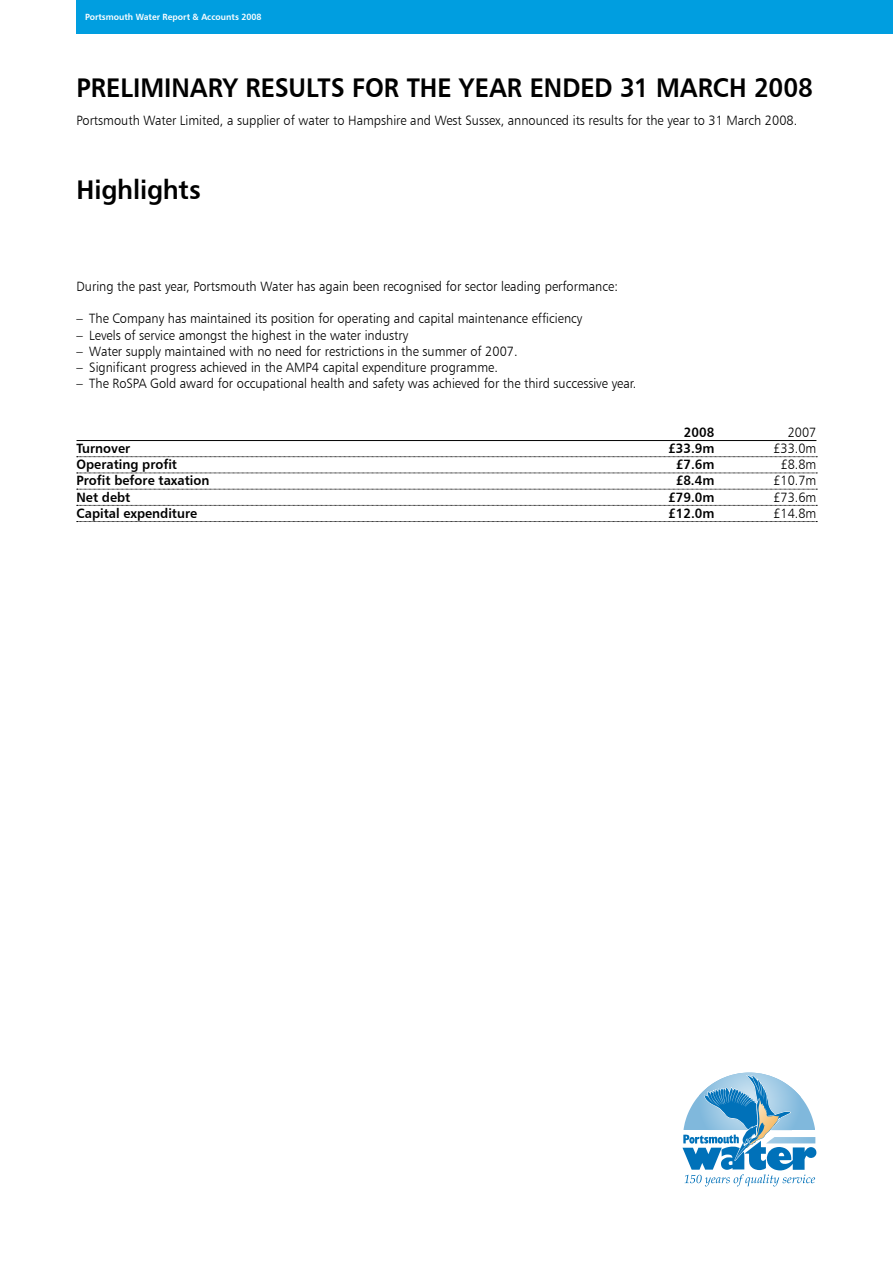
<style>
.page{position:relative;width:893px;height:1263px;background:#fff}
.page>*{position:absolute;margin:0;border:0;box-sizing:border-box;transform-origin:0 0}
.t1{font:27px "Humanist 777 BT Bold B";color:#000;scale:.93 1}
.t2{font:27px "Humanist 777 BT Bold B";color:#000;scale:.95 1}
.t3{font:13.5px "Humanist 777 BT Light B";color:#000;scale:.95 1}
.t4{font:13.5px "Humanist 777 BT Bold B";color:#000;scale:.95 1}
.t5{font:9px "Humanist 777 BT Bold B";color:#fff;scale:.95 1}
</style>
<div class="page">
<hr style="left:77px;top:440px;width:739px;height:1px;background:#000">
<svg style="left:77px;top:456px;width:740px;height:1px"></svg>
<svg style="left:77px;top:473px;width:740px;height:1px"></svg>
<svg style="left:77px;top:489px;width:740px;height:1px"></svg>
<svg style="left:77px;top:505px;width:740px;height:1px"></svg>
<svg style="left:77px;top:521px;width:740px;height:1px"></svg>
<div style="left:77px;top:0;width:816px;height:34px;background:#009ee0"></div>
<svg style="left:682px;top:1072px;width:134px;height:114px"></svg>
<p class="t5" style="left:85px;top:12px;width:187px">Portsmouth Water Report &amp; Accounts 2008</p>
<h1 class="t1" style="left:77px;top:71px;width:121px">Preliminar</h1>
<h1 class="t1" style="left:223px;top:71px;width:169px">y Results forth</h1>
<h1 class="t1" style="left:437px;top:71px;width:277px">e year ended 31 march</h1>
<h1 class="t1" style="left:754px;top:71px;width:65px">2008</h1>
<p class="t3" style="left:77px;top:112px;width:760px">Portsmouth Water Limited, a supplier of water to Hampshire and West Sussex, announced its results for the year to 31 March 2008.</p>
<h1 class="t2" style="left:77px;top:173px;width:132px">Highlights</h1>
<p class="t3" style="left:77px;top:278px;width:571px">During the past year, Portsmouth Water has again been recognised for sector leading performance:</p>
<p class="t3" style="left:77px;top:310px;width:534px">– The Company has maintained its position for operating and capital maintenance efficiency</p>
<p class="t3" style="left:77px;top:327px;width:351px">– Levels of service amongst the highest in the water industry</p>
<p class="t3" style="left:77px;top:343px;width:466px">– Water supply maintained with no need for restrictions in the summer of 2007.</p>
<p class="t3" style="left:77px;top:359px;width:445px">– Significant progress achieved in the AMP4 capital expenditure programme.</p>
<p class="t3" style="left:77px;top:375px;width:591px">– The RoSPA Gold award for occupational health and safety was achieved for the third successive year.</p>
<p class="t4" style="left:684px;top:423px;width:34px">2008</p>
<p class="t3" style="left:788px;top:424px;width:32px">2007</p>
<p class="t4" style="left:77px;top:440px;width:58px">Turnover</p>
<p class="t4" style="left:668px;top:440px;width:50px">£33.9m</p>
<p class="t3" style="left:773px;top:440px;width:47px">£33.0m</p>
<p class="t4" style="left:77px;top:456px;width:107px">Operating profit</p>
<p class="t4" style="left:676px;top:456px;width:42px">£7.6m</p>
<p class="t3" style="left:780px;top:456px;width:39px">£8.8m</p>
<p class="t4" style="left:77px;top:472px;width:141px">Profit before taxation</p>
<p class="t4" style="left:676px;top:472px;width:42px">£8.4m</p>
<p class="t3" style="left:773px;top:472px;width:47px">£10.7m</p>
<p class="t4" style="left:77px;top:488px;width:58px">Net debt</p>
<p class="t4" style="left:668px;top:488px;width:50px">£79.0m</p>
<p class="t3" style="left:773px;top:489px;width:47px">£73.6m</p>
<p class="t4" style="left:77px;top:504px;width:129px">Capital expenditure</p>
<p class="t4" style="left:668px;top:504px;width:50px">£12.0m</p>
<p class="t3" style="left:773px;top:505px;width:47px">£14.8m</p>
</div>
